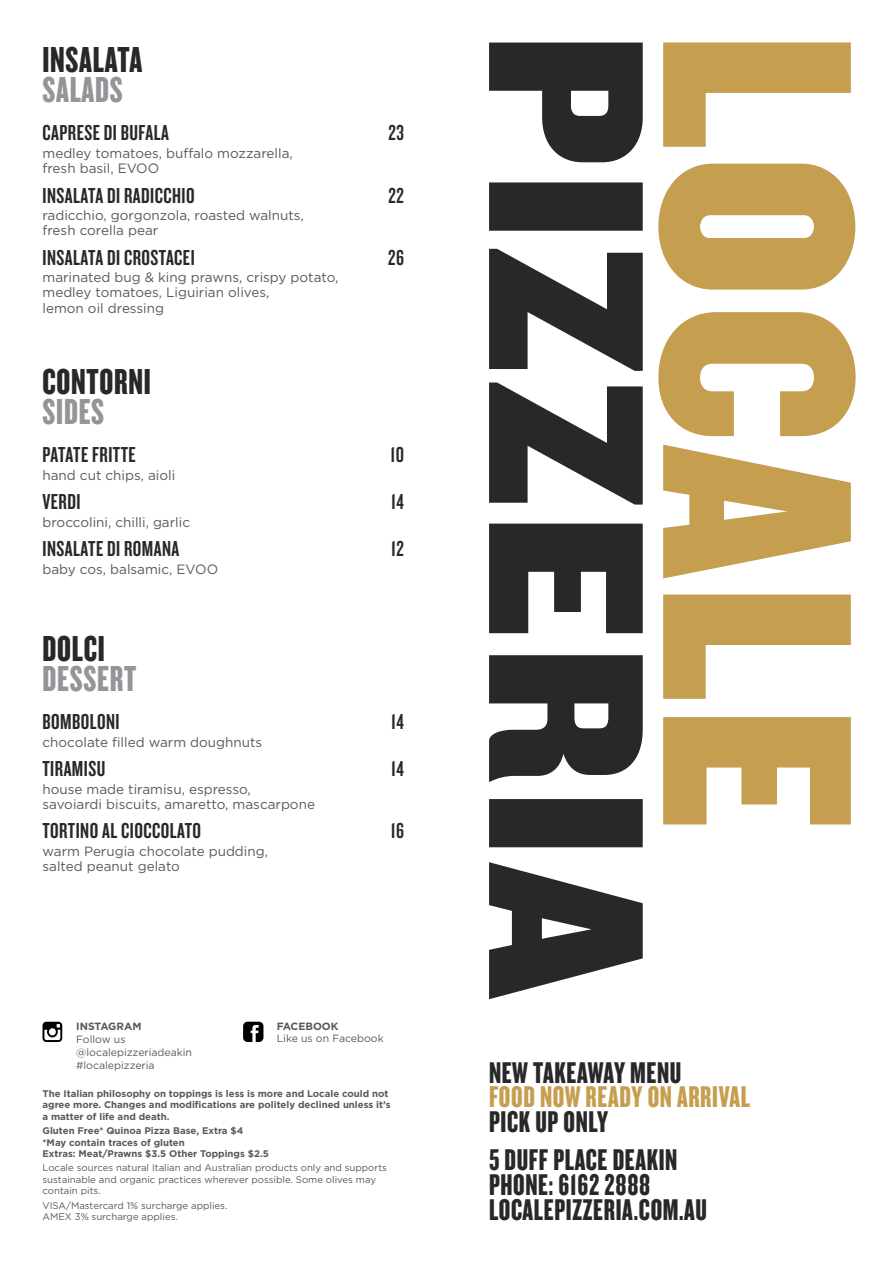
<style>
.page{position:relative;width:893px;height:1263px;background:#fff}
.page>*{position:absolute;margin:0;border:0;box-sizing:border-box;transform-origin:0 0}
.t1{font:37.5px "Knockout HTF68 Full Featherwt";letter-spacing:.02em;color:#292829}
.t2{font:37.5px "Knockout HTF68 Full Featherwt";letter-spacing:.02em;color:#939598}
.t3{font:31.2px/38px "Knockout HTF68 Full Featherwt";letter-spacing:.02em;color:#292829}
.t4{font:31.2px "Knockout HTF68 Full Featherwt";letter-spacing:.02em;color:#c69e50}
.t5{font:22.5px "Knockout HTF48 Featherweight";letter-spacing:.02em;color:#292829}
.t6{font:13.5px/15.3px "Gotham";color:#58595b}
.t7{font:10.5px/12.6px "Gotham";color:#58595b}
.t8{font:700 10.5px "Gotham";color:#58595b}
.t9{font:700 9.6px/11.6px "Gotham";color:#58595b}
.t10{font:9.6px/11.6px "Gotham";color:#58595b}
</style>
<div class="page">
<svg style="left:43px;top:1022px;width:19px;height:20px"></svg>
<svg style="left:243px;top:1022px;width:20px;height:20px"></svg>
<svg style="left:658px;top:42px;width:198px;height:782px;fill:#c69e50"></svg>
<svg style="left:489px;top:43px;width:154px;height:956px;fill:#292829"></svg>
<h1 class="t1" style="left:43px;top:41px;width:101px">INSALATA</h1>
<h1 class="t2" style="left:43px;top:71px;width:82px">SALADS</h1>
<h3 class="t5" style="left:43px;top:122px;width:128px">CAPRESE DI BUFALA</h3>
<h3 class="t5" style="left:389px;top:122px;width:17px">23</h3>
<p class="t6" style="left:43px;top:145px;width:252px">medley tomatoes, buffalo mozzarella, fresh basil, EVOO</p>
<h3 class="t5" style="left:43px;top:184px;width:154px">INSALATA DI RADICCHIO</h3>
<h3 class="t5" style="left:389px;top:184px;width:17px">22</h3>
<p class="t6" style="left:43px;top:207px;width:263px">radicchio, gorgonzola, roasted walnuts, fresh corella pear</p>
<h3 class="t5" style="left:43px;top:246px;width:154px">INSALATA DI CROSTACEI</h3>
<h3 class="t5" style="left:388px;top:246px;width:17px">26</h3>
<p class="t6" style="left:43px;top:269px;width:297px">marinated bug &amp; king prawns, crispy potato, medley tomatoes, Liguirian olives,<br>lemon oil dressing</p>
<h1 class="t1" style="left:43px;top:363px;width:110px">CONTORNI</h1>
<h1 class="t2" style="left:43px;top:393px;width:63px">SIDES</h1>
<h3 class="t5" style="left:43px;top:444px;width:95px">PATATE FRITTE</h3>
<h3 class="t5" style="left:390px;top:444px;width:15px">10</h3>
<p class="t6" style="left:43px;top:467px;width:134px">hand cut chips, aioli</p>
<h3 class="t5" style="left:43px;top:491px;width:40px">VERDI</h3>
<h3 class="t5" style="left:391px;top:491px;width:14px">14</h3>
<p class="t6" style="left:43px;top:514px;width:149px">broccolini, chilli, garlic</p>
<h3 class="t5" style="left:43px;top:537px;width:138px">INSALATE DI ROMANA</h3>
<h3 class="t5" style="left:391px;top:537px;width:14px">12</h3>
<p class="t6" style="left:43px;top:561px;width:177px">baby cos, balsamic, EVOO</p>
<h1 class="t1" style="left:43px;top:630px;width:64px">DOLCI</h1>
<h1 class="t2" style="left:43px;top:660px;width:95px">DESSERT</h1>
<h3 class="t5" style="left:43px;top:710px;width:79px">BOMBOLONI</h3>
<h3 class="t5" style="left:391px;top:710px;width:14px">14</h3>
<p class="t6" style="left:43px;top:734px;width:221px">chocolate filled warm doughnuts</p>
<h3 class="t5" style="left:43px;top:757px;width:64px">TIRAMISU</h3>
<h3 class="t5" style="left:391px;top:757px;width:14px">14</h3>
<p class="t6" style="left:43px;top:781px;width:274px">house made tiramisu, espresso,<br>savoiardi biscuits, amaretto, mascarpone</p>
<h3 class="t5" style="left:43px;top:820px;width:160px">TORTINO AL CIOCCOLATO</h3>
<h3 class="t5" style="left:391px;top:820px;width:15px">16</h3>
<p class="t6" style="left:43px;top:843px;width:227px">warm Perugia chocolate pudding, salted peanut gelato</p>
<p class="t8" style="left:76px;top:1020px;width:67px">INSTAGRAM</p>
<p class="t8" style="left:277px;top:1021px;width:63px">FACEBOOK</p>
<p class="t7" style="left:76px;top:1033px;width:117px">Follow us @localepizzeriadeakin #localepizzeria</p>
<p class="t7" style="left:277px;top:1032px;width:108px">Like us on Facebook</p>
<p class="t9" style="left:43px;top:1087px;width:350px">The Italian philosophy on toppings is less is more and Locale could not agree more. Changes and modifications are politely declined unless it’s a matter of life and death.</p>
<p class="t9" style="left:43px;top:1124px;width:228px">Gluten Free* Quinoa Pizza Base, Extra $4 *May contain traces of gluten<br>Extras: Meat/Prawns $3.5 Other Toppings $2.5</p>
<p class="t10" style="left:43px;top:1162px;width:346px">Locale sources natural Italian and Australian products only and supports sustainable and organic practices wherever possible. Some olives may contain pits.</p>
<p class="t10" style="left:43px;top:1199px;width:186px">VISA/Mastercard 1% surcharge applies.<br>AMEX 3% surcharge applies.</p>
<h2 class="t3" style="left:489px;top:1054px;width:194px">NEW TAKEAWAY MENU</h2>
<h2 class="t4" style="left:489px;top:1081px;width:263px">FOOD NOW READY ON ARRIVAL</h2>
<h2 class="t3" style="left:489px;top:1103px;width:190px">PICK UP ONLY<br>5 DUFF PLACE DEAKIN</h2>
<h2 class="t3" style="left:489px;top:1173px;width:219px;line-height:24.9px">PHONE: 6162 2888<br>LOCALEPIZZERIA.COM.AU</h2>
</div>
